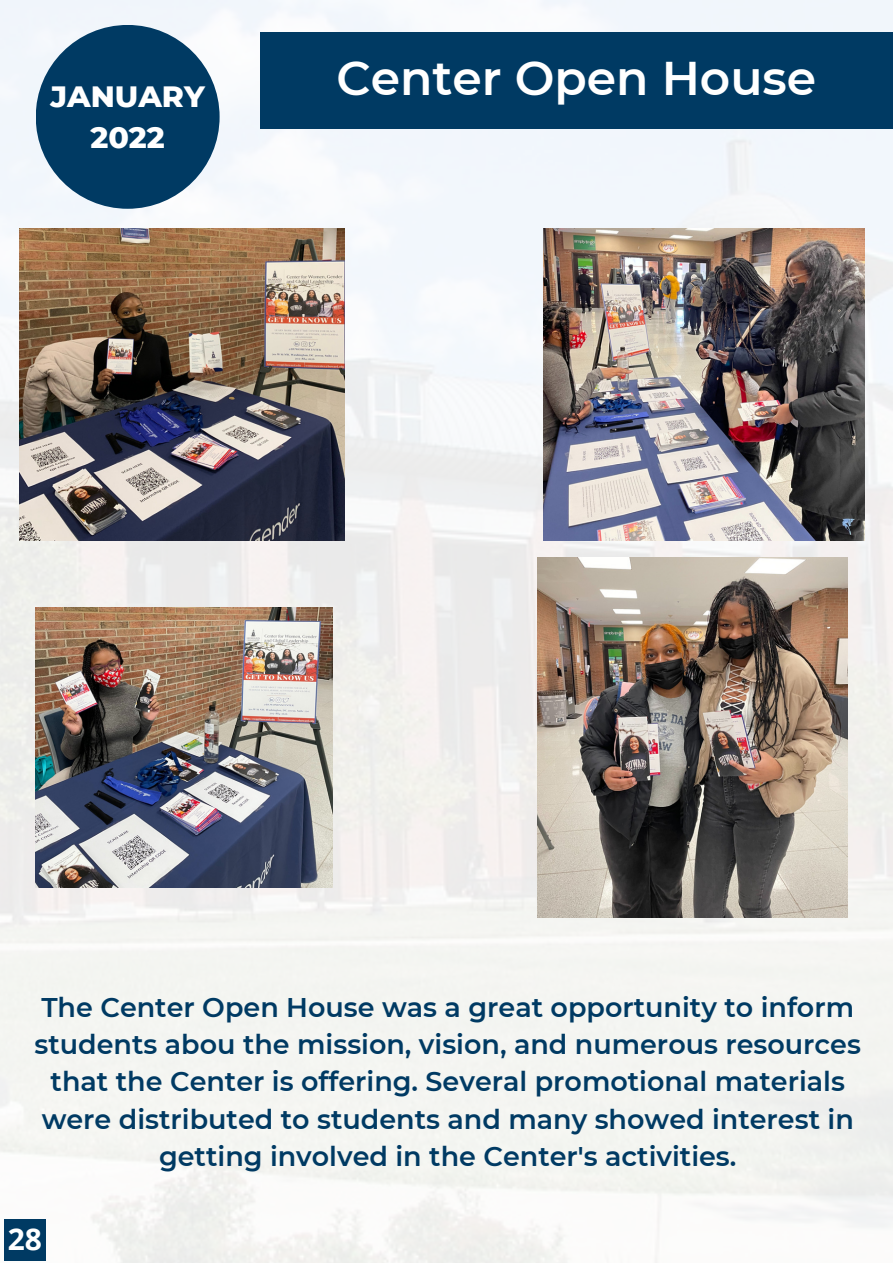
<style>
.page{position:relative;width:893px;height:1264px;background:#fff}
.page>*{position:absolute;margin:0;border:0;box-sizing:border-box;transform-origin:0 0}
.t1{font:600 47.25px "Montserrat";color:#fff}
.t2{font:800 30px "Montserrat";color:#fff}
.t3{font:700 30px "Open Sans";color:#fff}
.t4{font:600 27px/37px "Montserrat";color:#003a63;text-align:center}
</style>
<div class="page">
<img style="left:0;top:0;width:892px;height:1262px">
<div style="left:36px;top:25px;width:183px;height:184px;background:#003a63;border-radius:50%"></div>
<div style="left:260px;top:32px;width:632px;height:97px;background:#003a63"></div>
<img style="left:543px;top:229px;width:321px;height:311px">
<img style="left:19px;top:229px;width:325px;height:311px">
<img style="left:36px;top:607px;width:296px;height:280px">
<img style="left:537px;top:557px;width:310px;height:360px">
<div style="left:4px;top:1219px;width:41px;height:41px;background:#003a63"></div>
<p class="t2" style="left:50px;top:78px;width:156px">JANUARY</p>
<p class="t2" style="left:90px;top:119px;width:76px">2022</p>
<p class="t1" style="left:336px;top:49px;width:481px">Center Open House</p>
<p class="t4" style="left:35px;top:989px;width:827px">The Center Open House was a great opportunity to inform students abou the mission, vision, and numerous resources that the Center is offering. Several promotional materials were distributed to students and many showed interest in getting involved in the Center's activities.</p>
<p class="t3" style="left:8px;top:1218px;width:36px">28</p>
</div>
